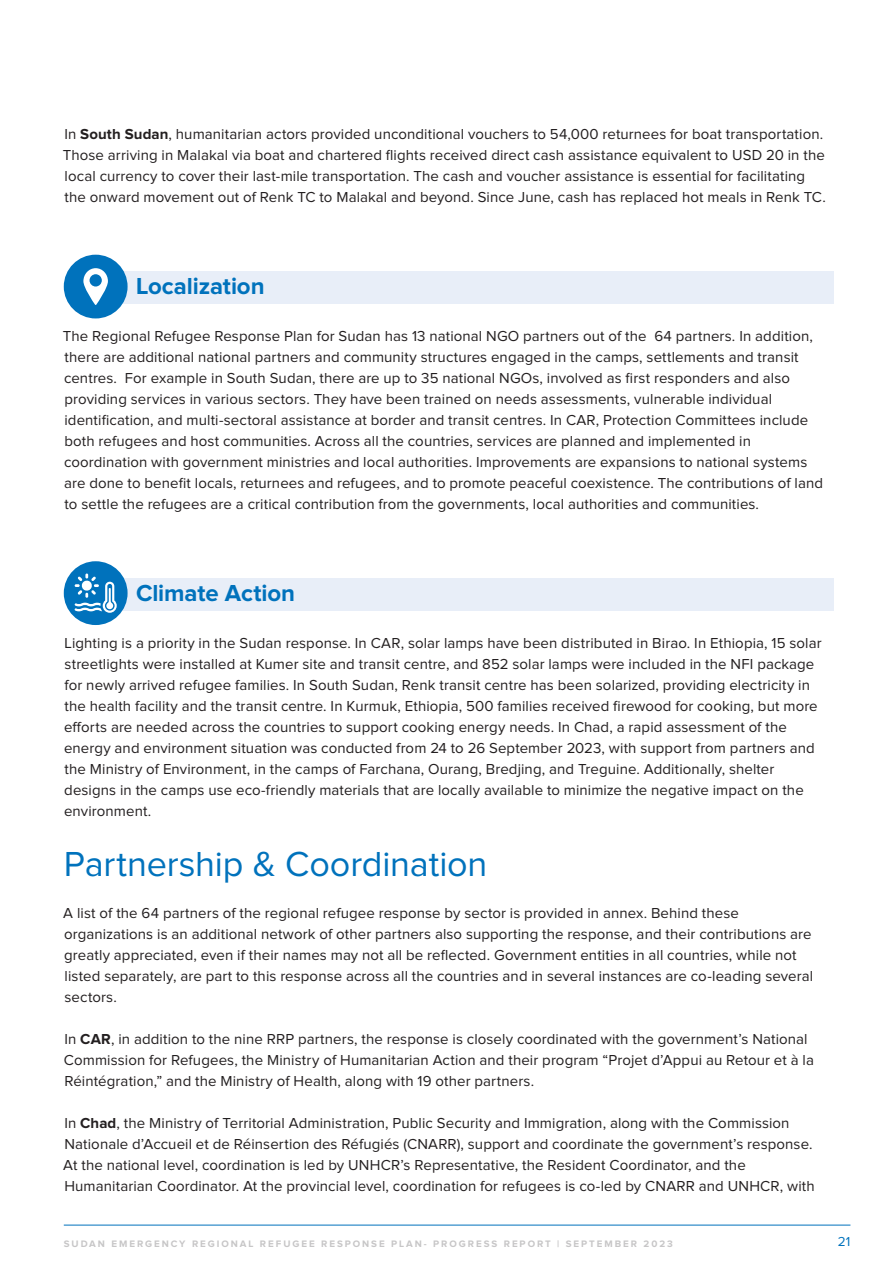
<style>
.page{position:relative;width:893px;height:1263px;background:#fff}
.page>*{position:absolute;margin:0;border:0;box-sizing:border-box;transform-origin:0 0}
.Text-ALIGNED{font:36px "Proxima Nova";letter-spacing:-.005em;color:#0072bc}
.Headline_16_icon{font:700 24px "Proxima Nova";letter-spacing:-.005em;color:#0072bc}
.Text-ALIGNED-2{font:15px/21px "Proxima Nova";letter-spacing:.005em;color:#231f20}
.t1{font:13.5px "Proxima Nova";color:#0072bc}
.t2{font:700 9.75px "Proxima Nova";letter-spacing:.2em;color:#c7c6c7}
.s1{font-weight:700}
</style>
<div class="page">
<hr style="left:64px;top:1225px;width:786px;height:1px;background:#0072bc">
<div style="left:72px;top:271px;width:761px;height:33px;background:#e8eef8"></div>
<div style="left:64px;top:255px;width:64px;height:63px;background:#0072bc;border-radius:50%"></div>
<svg style="left:83px;top:268px;width:25px;height:37px"></svg>
<div style="left:72px;top:578px;width:761px;height:32px;background:#e8eef8"></div>
<div style="left:64px;top:561px;width:64px;height:64px;background:#0072bc;border-radius:50%"></div>
<svg style="left:74px;top:573px;width:43px;height:40px"></svg>
<p class="Text-ALIGNED-2" style="left:63px;top:125px;width:764px">In <span class="s1">South Sudan</span>, humanitarian actors provided unconditional vouchers to 54,000 returnees for boat transportation.<br>Those arriving in Malakal via boat and chartered flights received direct cash assistance equivalent to USD 20 in the local currency to cover their last-mile transportation. The cash and voucher assistance is essential for facilitating the onward movement out of Renk TC to Malakal and beyond. Since June, cash has replaced hot meals in Renk TC.</p>
<p class="Headline_16_icon" style="left:136px;top:275px;width:130px">Localization</p>
<p class="Text-ALIGNED-2" style="left:63px;top:326px;width:762px">The Regional Refugee Response Plan for Sudan has 13 national NGO partners out of the 64 partners. In addition, there are additional national partners and community structures engaged in the camps, settlements and transit centres. For example in South Sudan, there are up to 35 national NGOs, involved as first responders and also providing services in various sectors. They have been trained on needs assessments, vulnerable individual identification, and multi-sectoral assistance at border and transit centres. In CAR, Protection Committees include both refugees and host communities. Across all the countries, services are planned and implemented in coordination with government ministries and local authorities. Improvements are expansions to national systems are done to benefit locals, returnees and refugees, and to promote peaceful coexistence. The contributions of land to settle the refugees are a critical contribution from the governments, local authorities and communities.</p>
<p class="Headline_16_icon" style="left:136px;top:582px;width:161px">Climate Action</p>
<p class="Text-ALIGNED-2" style="left:64px;top:633px;width:759px">Lighting is a priority in the Sudan response. In CAR, solar lamps have been distributed in Birao. In Ethiopia, 15 solar streetlights were installed at Kumer site and transit centre, and 852 solar lamps were included in the NFI package for newly arrived refugee families. In South Sudan, Renk transit centre has been solarized, providing electricity in the health facility and the transit centre. In Kurmuk, Ethiopia, 500 families received firewood for cooking, but more efforts are needed across the countries to support cooking energy needs. In Chad, a rapid assessment of the energy and environment situation was conducted from 24 to 26 September 2023, with support from partners and the Ministry of Environment, in the camps of Farchana, Ourang, Bredjing, and Treguine. Additionally, shelter designs in the camps use eco-friendly materials that are locally available to minimize the negative impact on the environment.</p>
<p class="Text-ALIGNED" style="left:64px;top:848px;width:425px">Partnership &amp; Coordination</p>
<p class="Text-ALIGNED-2" style="left:63px;top:903px;width:751px">A list of the 64 partners of the regional refugee response by sector is provided in annex. Behind these organizations is an additional network of other partners also supporting the response, and their contributions are greatly appreciated, even if their names may not all be reflected. Government entities in all countries, while not listed separately, are part to this response across all the countries and in several instances are co-leading several sectors.</p>
<p class="Text-ALIGNED-2" style="left:64px;top:1029px;width:752px">In <span class="s1">CAR</span>, in addition to the nine RRP partners, the response is closely coordinated with the government’s National<br>Commission for Refugees, the Ministry of Humanitarian Action and their program “Projet d’Appui au Retour et à la<br>Réintégration,” and the Ministry of Health, along with 19 other partners.</p>
<p class="Text-ALIGNED-2" style="left:63px;top:1113px;width:753px">In <span class="s1">Chad</span>, the Ministry of Territorial Administration, Public Security and Immigration, along with the Commission Nationale d’Accueil et de Réinsertion des Réfugiés (CNARR), support and coordinate the government’s response.<br>At the national level, coordination is led by UNHCR’s Representative, the Resident Coordinator, and the Humanitarian Coordinator. At the provincial level, coordination for refugees is co-led by CNARR and UNHCR, with</p>
<p class="t2" style="left:64px;top:1239px;width:611px">SUDAN EMERGENCY REGIONAL REFUGEE RESPONSE PLAN- PROGRESS REPORT | SEPTEMBER 2023</p>
<p class="t1" style="left:838px;top:1235px;width:14px">21</p>
</div>
